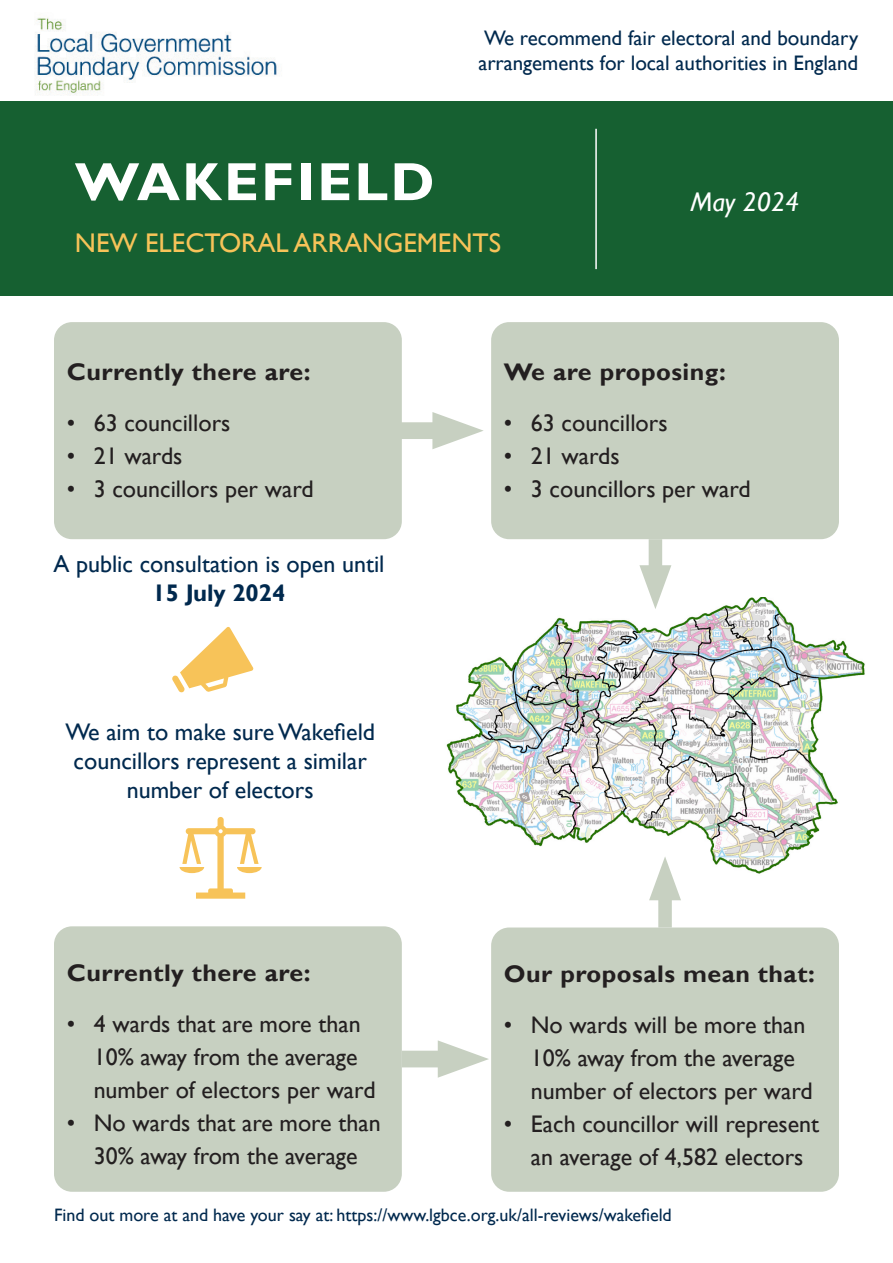
<style>
.page{position:relative;width:893px;height:1263px;background:#fff}
.page>*{position:absolute;margin:0;border:0;box-sizing:border-box;transform-origin:0 0}
.t1{font:700 54px "Gill Sans";letter-spacing:.04em;color:#fff}
.t2{font:27px "Gill Sans";color:#f7c359}
.t3{font:italic 27px "Gill Sans";color:#fff}
.t4{font:24px/33px "Gill Sans";color:#231f20}
.t5{font:24px/28.8px "Gill Sans";color:#00294e;text-align:center}
.t6{font:700 24px "Gill Sans";letter-spacing:.02em;color:#231f20;scale:1.04 1}
.t7{font:21px/25.2px "Gill Sans";color:#00294e}
.t8{font:18px "Gill Sans";color:#00294e}
.s1{font-weight:700}
</style>
<div class="page">
<img style="left:446px;top:597px;width:419px;height:304px">
<div style="left:54px;top:926px;width:348px;height:266px;background:#c7d0c1;border-radius:18px"></div>
<div style="left:54px;top:322px;width:348px;height:217px;background:#c7d0c1;border-radius:18px"></div>
<div style="left:491px;top:322px;width:348px;height:217px;background:#c7d0c1;border-radius:18px"></div>
<img style="left:29px;top:17px;width:257px;height:85px">
<div style="left:0;top:102px;width:893px;height:194px;background:#166031"></div>
<hr style="left:595px;top:129px;width:2px;height:140px;background:#fff">
<div style="left:649px;top:539px;width:13px;height:44px;background:#c7d0c1"></div>
<svg style="left:639px;top:565px;width:32px;height:44px"></svg>
<svg style="left:180px;top:817px;width:82px;height:82px"></svg>
<div style="left:396px;top:422px;width:57px;height:17px;background:#c7d0c1"></div>
<svg style="left:432px;top:412px;width:52px;height:37px"></svg>
<div style="left:402px;top:1051px;width:57px;height:16px;background:#c7d0c1"></div>
<svg style="left:438px;top:1040px;width:51px;height:38px"></svg>
<div style="left:491px;top:927px;width:348px;height:265px;background:#c7d0c1;border-radius:18px"></div>
<div style="left:658px;top:882px;width:14px;height:45px;background:#c7d0c1"></div>
<svg style="left:649px;top:856px;width:32px;height:44px"></svg>
<svg style="left:172px;top:627px;width:82px;height:66px"></svg>
<p class="t1" style="left:75px;top:149px;width:361px">WAKEFIELD</p>
<p class="t7" style="left:478px;top:25px;width:381px">We recommend fair electoral and boundary arrangements for local authorities in England</p>
<p class="t3" style="left:691px;top:186px;width:110px">May 2024</p>
<p class="t2" style="left:75px;top:227px;width:428px">NEW ELECTORAL ARRANGEMENTS</p>
<p class="t6" style="left:67px;top:358px;width:236px">Currently there are:</p>
<p class="t4" style="left:67px;top:407px;width:165px">• 63 councillors</p>
<p class="t4" style="left:67px;top:440px;width:117px">• 21 wards</p>
<p class="t4" style="left:67px;top:473px;width:248px">• 3 councillors per ward</p>
<p class="t5" style="left:53px;top:550px;width:333px">A public consultation is open until<br><span class="s1">15 July 2024</span></p>
<p class="t5" style="left:65px;top:718px;width:311px">We aim to make sure Wakefield councillors represent a similar number of electors</p>
<p class="t6" style="left:67px;top:958px;width:236px">Currently there are:</p>
<p class="t4" style="left:94px;top:1008px;width:283px;text-indent:-27px">• 4 wards that are more than<br>10% away from the average number of electors per ward</p>
<p class="t4" style="left:67px;top:1107px;width:315px;text-align:center">• No wards that are more than<br>30% away from the average</p>
<p class="t6" style="left:504px;top:358px;width:215px">We are proposing:</p>
<p class="t4" style="left:504px;top:407px;width:165px">• 63 councillors</p>
<p class="t4" style="left:504px;top:440px;width:117px">• 21 wards</p>
<p class="t4" style="left:504px;top:473px;width:248px">• 3 councillors per ward</p>
<p class="t6" style="left:504px;top:960px;width:300px">Our proposals mean that:</p>
<p class="t4" style="left:531px;top:1009px;width:283px;text-indent:-27px">• No wards will be more than<br>10% away from the average number of electors per ward</p>
<p class="t4" style="left:504px;top:1108px;width:317px;text-align:center">• Each councillor will represent an average of 4,582 electors</p>
<p class="t8" style="left:54px;top:1205px;width:619px">Find out more at and have your say at: https://www.lgbce.org.uk/all-reviews/wakefield</p>
</div>
